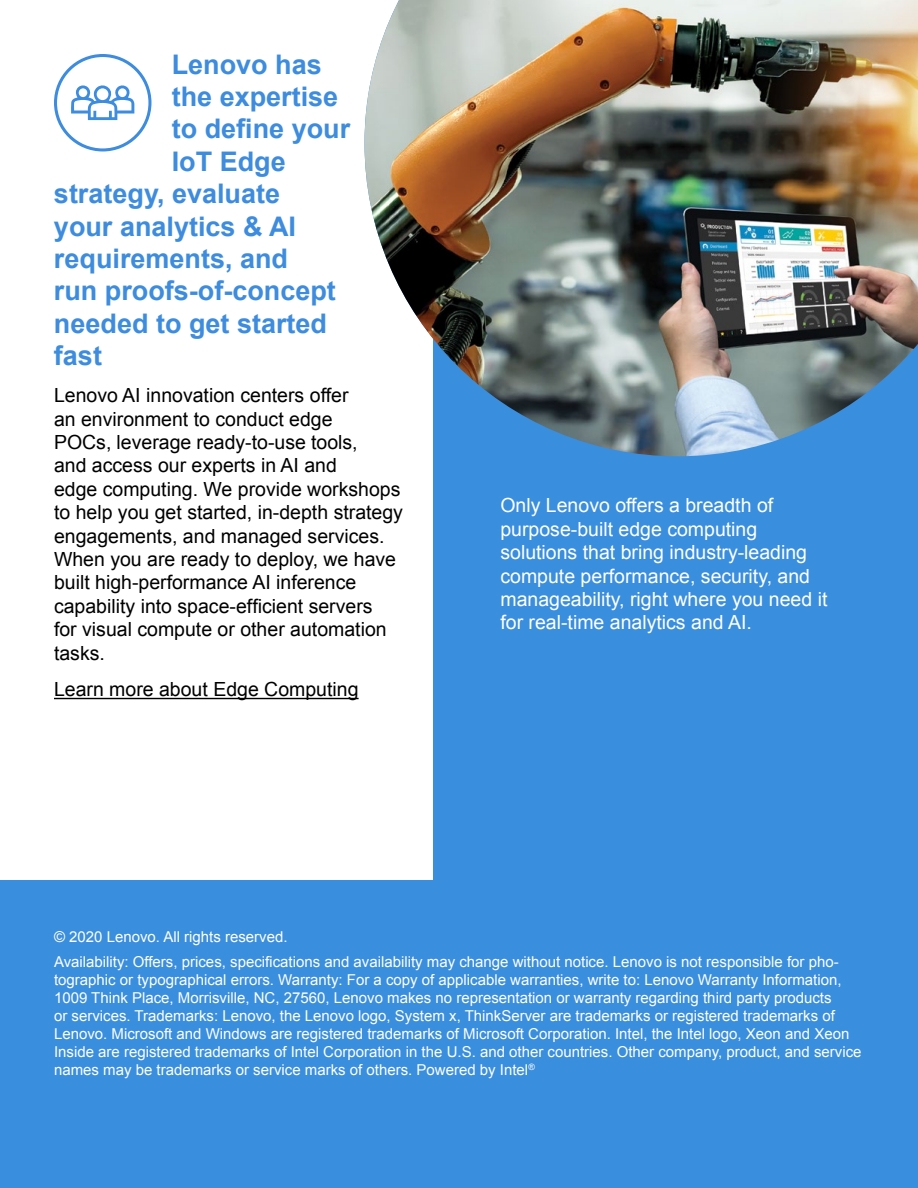
<style>
.page{position:relative;width:918px;height:1188px;background:#fff}
.page>*{position:absolute;margin:0;border:0;box-sizing:border-box;transform-origin:0 0}
.t1{font:700 27px "Arial";color:#3d8cde}
.t2{font:19.5px/23.4px "Arial";color:#000}
.t3{font:19.5px/23.4px "Arial";color:#fff}
.t4{font:15px/18px "Arial";color:#fff}
</style>
<div class="page">
<div style="left:0;top:881px;width:918px;height:307px;background:#3a8ede"></div>
<div style="left:433px;top:0;width:485px;height:881px;background:#3a8ede"></div>
<hr style="left:54px;top:698px;width:305px;height:1px;background:#000">
<svg style="left:54px;top:54px;width:97px;height:97px"></svg>
<img style="left:364px;top:0;width:554px;height:456px">
<h1 class="t1" style="left:172px;top:46px;width:152px">Lenovo has</h1>
<h1 class="t1" style="left:172px;top:79px;width:168px">the expertise</h1>
<h1 class="t1" style="left:172px;top:111px;width:180px">to define your</h1>
<h1 class="t1" style="left:172px;top:144px;width:116px">IoT Edge</h1>
<h1 class="t1" style="left:54px;top:176px;width:228px">strategy, evaluate</h1>
<h1 class="t1" style="left:54px;top:208px;width:244px">your analytics &amp; AI</h1>
<h1 class="t1" style="left:54px;top:241px;width:236px">requirements, and</h1>
<h1 class="t1" style="left:54px;top:273px;width:283px">run proofs-of-concept</h1>
<h1 class="t1" style="left:54px;top:306px;width:275px">needed to get started</h1>
<h1 class="t1" style="left:54px;top:338px;width:50px">fast</h1>
<p class="t2" style="left:54px;top:384px;width:351px">Lenovo AI innovation centers offer<br>an environment to conduct edge<br>POCs, leverage ready-to-use tools,<br>and access our experts in AI and<br>edge computing. We provide workshops to help you get started, in-depth strategy engagements, and managed services.<br>When you are ready to deploy, we have built high-performance AI inference capability into space-efficient servers<br>for visual compute or other automation tasks.</p>
<h2 class="t2" style="left:54px;top:678px;width:306px">Learn more about Edge Computing</h2>
<h2 class="t3" style="left:500px;top:494px;width:328px">Only Lenovo offers a breadth of purpose-built edge computing solutions that bring industry-leading compute performance, security, and manageability, right where you need it for real-time analytics and AI.</h2>
<p class="t4" style="left:54px;top:925px;width:786px;line-height:24.8px">© 2020 Lenovo. All rights reserved.<br>Availability: Offers, prices, specifications and availability may change without notice. Lenovo is not responsible for pho-</p>
<p class="t4" style="left:54px;top:971px;width:809px">tographic or typographical errors. Warranty: For a copy of applicable warranties, write to: Lenovo Warranty Information, 1009 Think Place, Morrisville, NC, 27560, Lenovo makes no representation or warranty regarding third party products<br>or services. Trademarks: Lenovo, the Lenovo logo, System x, ThinkServer are trademarks or registered trademarks of Lenovo. Microsoft and Windows are registered trademarks of Microsoft Corporation. Intel, the Intel logo, Xeon and Xeon Inside are registered trademarks of Intel Corporation in the U.S. and other countries. Other company, product, and service names may be trademarks or service marks of others. Powered by Intel<sup>®</sup></p>
</div>
